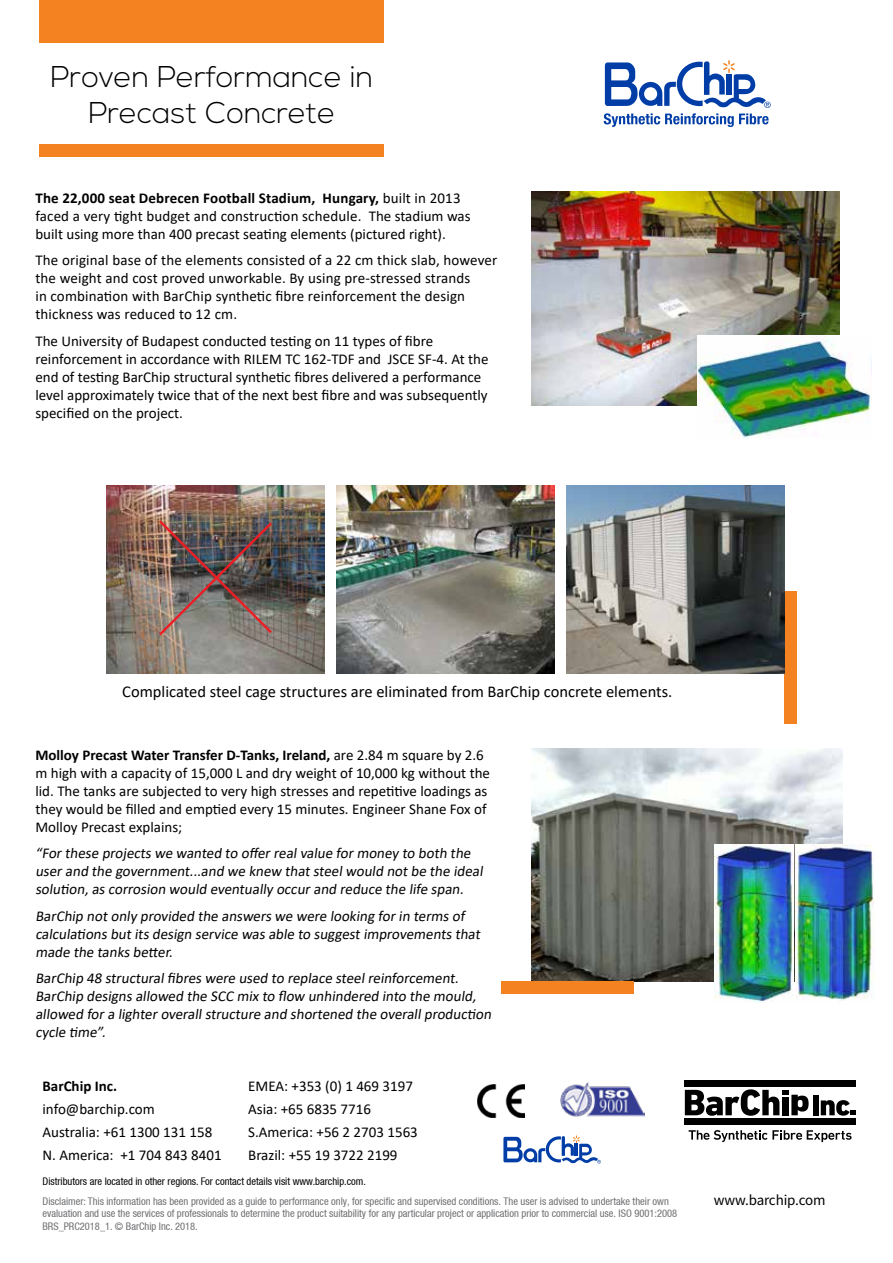
<style>
.page{position:relative;width:893px;height:1263px;background:#fff}
.page>*{position:absolute;margin:0;border:0;box-sizing:border-box;transform-origin:0 0}
.t1{font:300 30px/36px "Nexa";color:#000;text-align:center}
.t2{font:16.5px "Calibri";color:#000}
.t3{font:15px/18px "Calibri";color:#000}
.t4{font:15px "Source Sans Pro";letter-spacing:-.01em;color:#000}
.t5{font:700 15px "Calibri";color:#000}
.t6{font:condensed 10.5px/12.6px "Helvetica Neue LT";color:#6d6e71}
.t7{font:condensed 10.5px "Helvetica Neue LT";color:#000}
.s1{font-weight:700}
</style>
<div class="page">
<div style="left:40px;top:145px;width:344px;height:12px;background:#f58220"></div>
<img style="left:478px;top:1084px;width:46px;height:33px">
<img style="left:560px;top:1082px;width:84px;height:35px">
<svg style="left:503px;top:1136px;width:98px;height:28px"></svg>
<div style="left:685px;top:1080px;width:171px;height:6px;background:#000"></div>
<div style="left:685px;top:1119px;width:171px;height:6px;background:#000"></div>
<div style="left:813px;top:1095px;width:6px;height:20px;background:#000"></div>
<svg style="left:821px;top:1100px;width:35px;height:16px"></svg>
<svg style="left:685px;top:1089px;width:124px;height:27px"></svg>
<svg style="left:689px;top:1130px;width:163px;height:12px"></svg>
<div style="left:784px;top:591px;width:13px;height:133px;background:#f58220"></div>
<div style="left:40px;top:0;width:344px;height:43px;background:#f58220"></div>
<img style="left:531px;top:748px;width:312px;height:233px">
<img style="left:715px;top:844px;width:159px;height:159px">
<img style="left:531px;top:191px;width:309px;height:215px">
<img style="left:697px;top:336px;width:174px;height:102px">
<img style="left:567px;top:485px;width:217px;height:189px">
<img style="left:107px;top:485px;width:217px;height:189px">
<img style="left:337px;top:485px;width:218px;height:189px">
<img style="left:156px;top:518px;width:118px;height:120px">
<div style="left:501px;top:981px;width:133px;height:13px;background:#f58220"></div>
<svg style="left:604px;top:61px;width:167px;height:66px"></svg>
<h1 class="t1" style="left:51px;top:60px;width:324px">Proven Performance in<br>Precast Concrete</h1>
<p class="t3" style="left:35px;top:188px;width:437px"><span class="s1">The 22,000 seat Debrecen Football Stadium, Hungary,</span> built in 2013 faced a very tight budget and construction schedule. The stadium was built using more than 400 precast seating elements (pictured right).</p>
<p class="t3" style="left:35px;top:251px;width:463px">The original base of the elements consisted of a 22 cm thick slab, however the weight and cost proved unworkable. By using pre-stressed strands<br>in combination with BarChip synthetic fibre reinforcement the design thickness was reduced to 12 cm.</p>
<p class="t3" style="left:35px;top:331px;width:455px">The University of Budapest conducted testing on 11 types of fibre reinforcement in accordance with RILEM TC 162-TDF and JSCE SF-4. At the end of testing BarChip structural synthetic fibres delivered a performance level approximately twice that of the next best fibre and was subsequently specified on the project.</p>
<p class="t2" style="left:122px;top:680px;width:551px">Complicated steel cage structures are eliminated from BarChip concrete elements.</p>
<p class="t3" style="left:35px;top:745px;width:456px"><span class="s1">Molloy Precast Water Transfer D-Tanks, Ireland,</span> are 2.84 m square by 2.6 m high with a capacity of 15,000 L and dry weight of 10,000 kg without the lid. The tanks are subjected to very high stresses and repetitive loadings as they would be filled and emptied every 15 minutes. Engineer Shane Fox of Molloy Precast explains;</p>
<p class="t3" style="left:35px;top:844px;width:452px">“Forthese projects we wanted to offerrealvalue formoney to both the userand the government...and we knew thatsteelwould notbe the ideal solution,as corrosion would eventually occurand reduce the life span.</p>
<p class="t3" style="left:35px;top:906px;width:449px">BarChip notonly provided the answers we were looking forin terms of calculations butits design service was able to suggestimprovements that made the tanks better.</p>
<p class="t3" style="left:35px;top:969px;width:460px">BarChip 48 structuralfibres were used to replace steelreinforcement.<br>BarChip designs allowed the SCC mix to flow unhindered into the mould, allowed fora lighteroverallstructure and shortened the overallproduction cycle time”.</p>
<p class="t5" style="left:43px;top:1076px;width:76px">BarChip Inc.</p>
<p class="t3" style="left:43px;top:1097px;width:181px;line-height:22.8px">info@barchip.com<br>Australia: +61 1300 131 158<br>N. America: +1 704 843 8401</p>
<p class="t3" style="left:248px;top:1074px;width:171px;line-height:22.8px">EMEA: +353 (0) 1 469 3197<br>Asia: +65 6835 7716<br>S.America: +56 2 2703 1563<br>Brazil: +55 19 3722 2199</p>
<p class="t7" style="left:43px;top:1175px;width:325px">Distributors are located in other regions. For contact details visit www.barchip.com.</p>
<p class="t6" style="left:43px;top:1195px;width:636px">Disclaimer: This information has been provided as a guide to performance only, for specific and supervised conditions. The user is advised to undertake their own evaluation and use the services of professionals to determine the product suitability for any particular project or application prior to commercial use. ISO 9001:2008<br>BRS_PRC2018_1. © BarChip Inc. 2018.</p>
<p class="t4" style="left:714px;top:1190px;width:113px">www.barchip.com</p>
</div>
